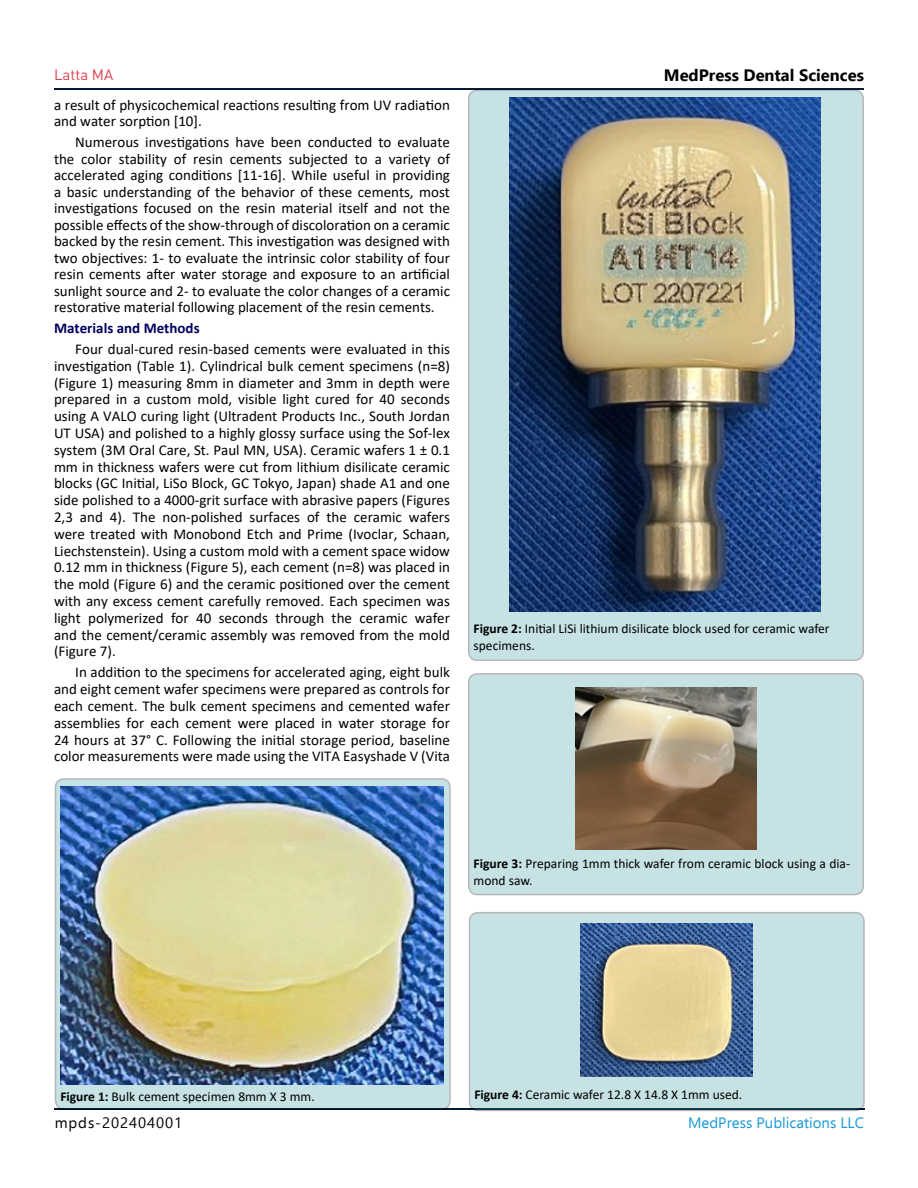
<style>
.page{position:relative;width:918px;height:1188px;background:#fff}
.page>*{position:absolute;margin:0;border:0;box-sizing:border-box;transform-origin:0 0}
.t1{font:700 16.5px "Ebrima";color:#000}
.t2{font:15px/16.8px "Calibri";color:#000;text-align:justify}
.t3{font:15px "Ebrima";color:#199ad9}
.t4{font:700 15px "Calibri";color:#00005e}
.t5{font:15px "Ebrima";letter-spacing:.06em;color:#000}
.t6{font:15px "DIN Pro";color:#dd3e50}
.t7{font:13.5px/16.5px "Calibri";color:#000}
.s1{font-weight:700}
</style>
<div class="page">
<hr style="left:54px;top:88px;width:810px;height:1px;background:#051a36">
<hr style="left:55px;top:1109px;width:810px;height:1px;background:#051a36">
<div style="left:55px;top:779px;width:395px;height:330px;background:#c6e2e4;border-radius:9px"></div>
<div style="left:55px;top:778px;width:396px;height:332px;border:2px solid #000;border-radius:9px"></div>
<img style="left:60px;top:786px;width:383px;height:298px">
<div style="left:469px;top:90px;width:394px;height:570px;background:#c6e2e4;border-radius:9px"></div>
<div style="left:468px;top:90px;width:396px;height:571px;border:2px solid #000;border-radius:9px"></div>
<img style="left:510px;top:97px;width:310px;height:514px">
<div style="left:469px;top:674px;width:394px;height:221px;background:#c6e2e4;border-radius:9px"></div>
<div style="left:468px;top:673px;width:396px;height:222px;border:2px solid #000;border-radius:9px"></div>
<img style="left:575px;top:688px;width:182px;height:162px">
<div style="left:469px;top:913px;width:395px;height:197px;background:#c6e2e4;border-radius:9px"></div>
<div style="left:469px;top:912px;width:396px;height:199px;border:2px solid #000;border-radius:9px"></div>
<img style="left:581px;top:923px;width:172px;height:153px">
<p class="t6" style="left:54px;top:63px;width:61px">Latta MA</p>
<p class="t1" style="left:664px;top:62px;width:202px">MedPress Dental Sciences</p>
<p class="t2" style="left:54px;top:96px;width:397px">a result of physicochemical reactions resulting from UV radiation and water sorption [10].</p>
<p class="t2" style="left:54px;top:134px;width:398px;text-indent:21px">Numerous investigations have been conducted to evaluate the color stability of resin cements subjected to a variety of accelerated aging conditions [11-16]. While useful in providing a basic understanding of the behavior of these cements, most investigations focused on the resin material itself and not the possible effects of the show-through of discoloration on a ceramic backed by the resin cement. This investigation was designed with two objectives: 1- to evaluate the intrinsic color stability of four resin cements after water storage and exposure to an artificial sunlight source and 2- to evaluate the color changes of a ceramic restorative material following placement of the resin cements.</p>
<p class="t4" style="left:54px;top:317px;width:147px">Materials and Methods</p>
<p class="t2" style="left:54px;top:340px;width:398px;text-indent:21px">Four dual-cured resin-based cements were evaluated in this investigation (Table 1). Cylindrical bulk cement specimens (n=8) (Figure 1) measuring 8mm in diameter and 3mm in depth were prepared in a custom mold, visible light cured for 40 seconds using A VALO curing light (Ultradent Products Inc., South Jordan UT USA) and polished to a highly glossy surface using the Sof-lex system (3M Oral Care, St. Paul MN, USA). Ceramic wafers 1 ± 0.1 mm in thickness wafers were cut from lithium disilicate ceramic blocks (GC Initial, LiSo Block, GC Tokyo, Japan) shade A1 and one side polished to a 4000-grit surface with abrasive papers (Figures 2,3 and 4). The non-polished surfaces of the ceramic wafers were treated with Monobond Etch and Prime (Ivoclar, Schaan, Liechstenstein). Using a custom mold with a cement space widow 0.12 mm in thickness (Figure 5), each cement (n=8) was placed in the mold (Figure 6) and the ceramic positioned over the cement with any excess cement carefully removed. Each specimen was light polymerized for 40 seconds through the ceramic wafer and the cement/ceramic assembly was removed from the mold (Figure 7).</p>
<p class="t2" style="left:54px;top:664px;width:398px;text-indent:21px">In addition to the specimens for accelerated aging, eight bulk and eight cement wafer specimens were prepared as controls for each cement. The bulk cement specimens and cemented wafer assemblies for each cement were placed in water storage for 24 hours at 37° C. Following the initial storage period, baseline color measurements were made using the VITA Easyshade V (Vita</p>
<p class="t7" style="left:474px;top:620px;width:358px"><span class="s1">Figure 2:</span> Initial LiSi lithium disilicate block used for ceramic wafer specimens.</p>
<p class="t7" style="left:474px;top:855px;width:378px"><span class="s1">Figure 3:</span> Preparing 1mm thick wafer from ceramic block using a dia&shy;mond saw.</p>
<p class="t7" style="left:60px;top:1088px;width:256px"><span class="s1">Figure 1:</span> Bulk cement specimen 8mm X 3 mm.</p>
<p class="t5" style="left:55px;top:1111px;width:129px">mpds-202404001</p>
<p class="t7" style="left:474px;top:1086px;width:270px"><span class="s1">Figure 4:</span> Ceramic wafer 12.8 X 14.8 X 1mm used.</p>
<p class="t3" style="left:688px;top:1111px;width:177px">MedPress Publications LLC</p>
</div>
